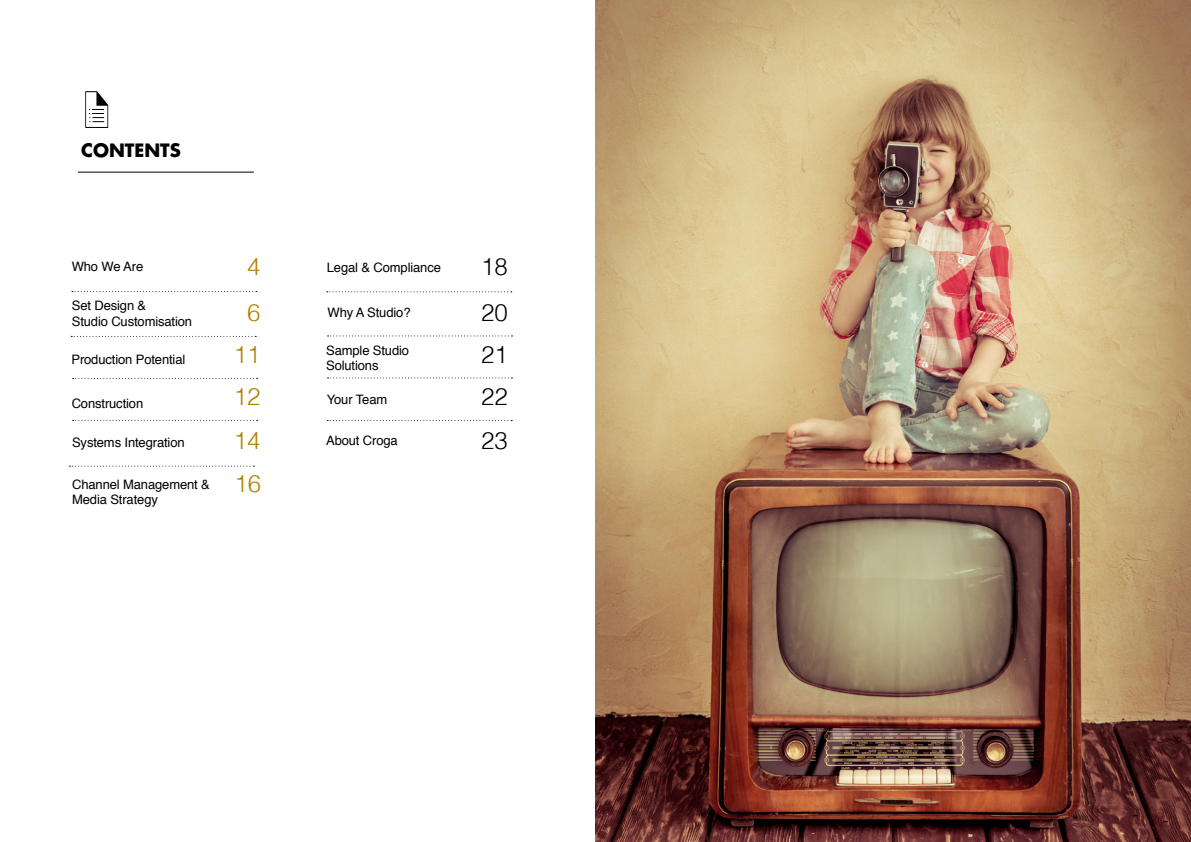
<style>
.page{position:relative;width:1191px;height:842px;background:#fff}
.page>*{position:absolute;margin:0;border:0;box-sizing:border-box;transform-origin:0 0}
.t1{font:300 24px/44px "Helvetica";color:#000}
.t2{font:300 24px "Helvetica";color:#b37f00}
.t3{font:700 18px "Futura LT";color:#000}
.t4{font:13px/15.6px "Helvetica";letter-spacing:-.01em;color:#000}
.s1{font-weight:300;font-size:24px;color:#b37f00}
</style>
<div class="page">
<svg style="left:85px;top:91px;width:23px;height:37px"></svg>
<hr style="left:78px;top:172px;width:176px;height:1px;background:#000">
<img style="left:595px;top:0;width:596px;height:842px">
<svg style="left:72px;top:291px;width:185px;height:1px"></svg>
<svg style="left:71px;top:336px;width:185px;height:1px"></svg>
<svg style="left:73px;top:378px;width:185px;height:1px"></svg>
<svg style="left:73px;top:420px;width:185px;height:1px"></svg>
<svg style="left:327px;top:291px;width:185px;height:1px"></svg>
<svg style="left:327px;top:335px;width:185px;height:1px"></svg>
<svg style="left:327px;top:377px;width:185px;height:1px"></svg>
<svg style="left:327px;top:420px;width:185px;height:1px"></svg>
<svg style="left:69px;top:466px;width:185px;height:1px"></svg>
<h2 class="t3" style="left:81px;top:139px;width:101px">CONTENTS</h2>
<p class="t4" style="left:72px;top:259px;width:73px">Who We Are</p>
<p class="t4" style="left:72px;top:298px;width:122px">Set Design &amp;<br>Studio Customisation</p>
<p class="t4" style="left:71px;top:352px;width:115px">Production Potential</p>
<p class="t4" style="left:72px;top:396px;width:73px">Construction</p>
<h1 class="t2" style="left:247px;top:246px;width:15px">4</h1>
<h1 class="t2" style="left:247px;top:292px;width:15px">6</h1>
<h1 class="t2" style="left:234px;top:334px;width:28px">11</h1>
<h1 class="t2" style="left:234px;top:376px;width:28px">12</h1>
<h1 class="t2" style="left:234px;top:420px;width:28px">14</h1>
<p class="t4" style="left:72px;top:477px;width:190px">Channel Management &amp; <span class="s1">16<br></span>Media Strategy</p>
<p class="t4" style="left:72px;top:435px;width:114px">Systems Integration</p>
<p class="t4" style="left:327px;top:260px;width:116px">Legal &amp; Compliance</p>
<h1 class="t1" style="left:481px;top:243px;width:28px">18</h1>
<p class="t4" style="left:327px;top:305px;width:84px">Why A Studio?</p>
<h1 class="t1" style="left:481px;top:289px;width:28px">20</h1>
<p class="t4" style="left:326px;top:343px;width:84px">Sample Studio<br>Solutions</p>
<h1 class="t1" style="left:481px;top:331px;width:28px">21</h1>
<p class="t4" style="left:327px;top:392px;width:62px">Your Team</p>
<p class="t4" style="left:326px;top:433px;width:73px">About Croga</p>
<h1 class="t1" style="left:481px;top:372px;width:28px">22<br>23</h1>
</div>
